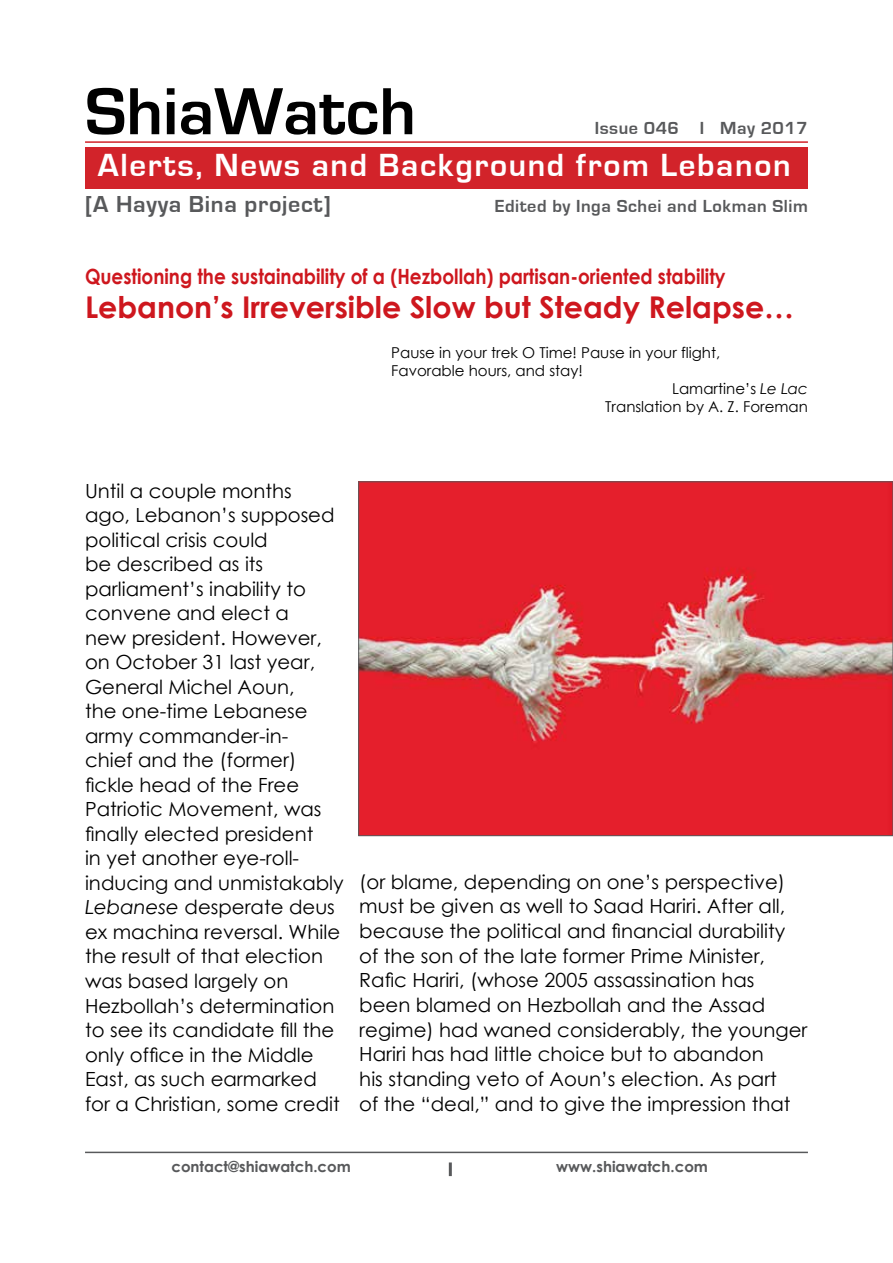
<style>
.page{position:relative;width:893px;height:1263px;background:#fff}
.page>*{position:absolute;margin:0;border:0;box-sizing:border-box;transform-origin:0 0}
.t1{font:700 69px "Eurostile";color:#000}
.t2{font:700 33px "Eurostile";letter-spacing:.05em;color:#fff}
.t3{font:700 30px "Century Gothic";color:#ce171e}
.t4{font:700 23.85px "Eurostile";letter-spacing:.03em;color:#58595b}
.t5{font:700 21px "Century Gothic";color:#ce171e;scale:.88 1}
.t6{font:19.5px/24.5px "Century Gothic";color:#000}
.t7{font:700 18px "Eurostile";letter-spacing:.03em;color:#58595b}
.t8{font:15px "Century Gothic";color:#000}
.t9{font:700 15px "Century Gothic";color:#58595b}
.s1{font-style:italic}
</style>
<div class="page">
<hr style="left:449px;top:1162px;width:3px;height:14px;background:#58595b">
<hr style="left:85px;top:1152px;width:723px;height:1px;background:#58595b">
<img style="left:360px;top:483px;width:531px;height:351px">
<div style="left:85px;top:147px;width:723px;height:41px;background:#d2232a"></div>
<hr style="left:85px;top:141px;width:723px;height:2px;background:#d2232a">
<h1 class="t1" style="left:85px;top:74px;width:332px">ShiaWatch</h1>
<h2 class="t2" style="left:98px;top:147px;width:694px">Alerts, News and Background from Lebanon</h2>
<p class="t7" style="left:595px;top:119px;width:86px">Issue 046</p>
<p class="t7" style="left:720px;top:119px;width:89px">May 2017</p>
<p class="t7" style="left:700px;top:119px;width:6px">I</p>
<p class="t4" style="left:85px;top:191px;width:247px">A[ Hayya Bina project]</p>
<p class="t7" style="left:495px;top:197px;width:315px">Edited by Inga Schei and Lokman Slim</p>
<p class="t5" style="left:85px;top:260px;width:729px">Questioning the sustainability of a (Hezbollah) partisan-oriented stability</p>
<h3 class="t3" style="left:85px;top:284px;width:711px">Lebanon s’ Irreversible Slow but Steady Relapse...</h3>
<p class="t8" style="left:391px;top:342px;width:331px">Pause in your trek O Time! Pause in your flight,</p>
<p class="t8" style="left:391px;top:360px;width:193px">Favorable hours, and stay!</p>
<p class="t8" style="left:672px;top:378px;width:137px">Lamartine s’ <span class="s1">Le Lac</span></p>
<p class="t8" style="left:605px;top:396px;width:204px">Translation by A .Z. Foreman</p>
<p class="t6" style="left:85px;top:478px;width:251px">Until a couple months ago, Lebanon s’ supposed political crisis could<br>be described as its parliament s’ inability to convene and elect a new president. However, on October 31 last year,<br>General Michel Aoun,<br>the one-time Lebanese</p>
<p class="t6" style="left:85px;top:748px;width:213px">chief and the (former(</p>
<p class="t6" style="left:85px;top:723px;width:205px">army commander i n- -</p>
<p class="t6" style="left:85px;top:772px;width:238px">fickle head of the Free<br>Patriotic Movement, was finally elected president</p>
<p class="t6" style="left:85px;top:870px;width:260px">inducing and unmistakably</p>
<p class="t6" style="left:85px;top:846px;width:216px">in yet another eye-roll-</p>
<p class="t6" style="left:85px;top:895px;width:257px"><span class="s1">Lebanese</span> desperate deus ex machina reversal. While the result of that election was based largely on<br>Hezbollah s’ determination to see its candidate fill the only office in the Middle<br>East, as such earmarked for a Christian, some credit</p>
<p class="t6" style="left:359px;top:869px;width:450px">(or blame, depending on one s’ perspective( must be given as well to Saad Hariri. After all, because the political and financial durability of the son of the late former Prime Minister, Rafic Hariri (, whose 2005 assassination has been blamed on Hezbollah and the Assad regime) had waned considerably, the younger Hariri has had little choice but to abandon<br>his standing veto of Aoun s’ election. As part<br>of the “deal,” and to give the impression that</p>
<p class="t9" style="left:171px;top:1155px;width:181px">contact@shiawatch.com</p>
<p class="t9" style="left:556px;top:1155px;width:153px">www.shiawatch.com</p>
</div>
